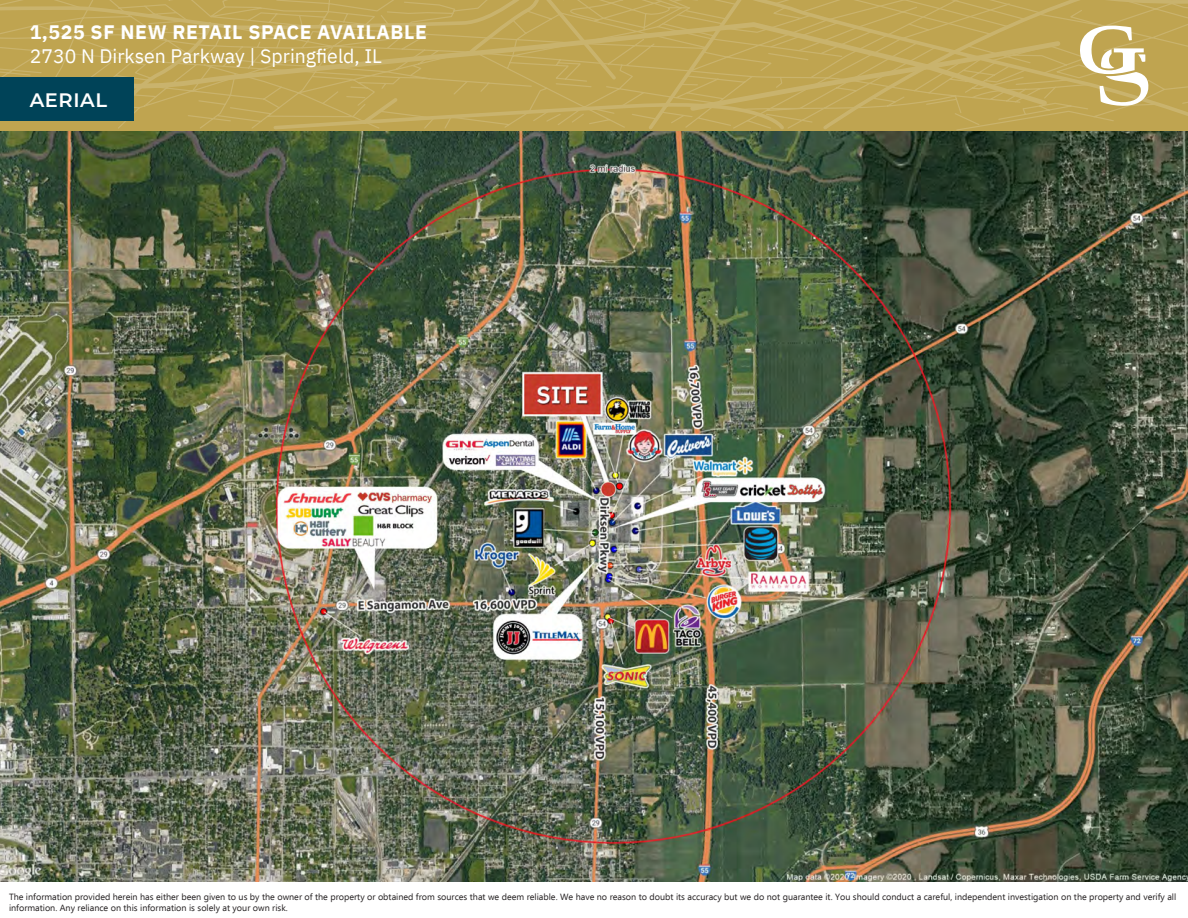
<style>
.page{position:relative;width:1188px;height:918px;background:#fff}
.page>*{position:absolute;margin:0;border:0;box-sizing:border-box;transform-origin:0 0}
.Title_of_leasing_pag{font:19.5px "IBM Plex Sans";color:#fff}
.Title_of_leasing_pag-2{font:700 19.5px "IBM Plex Sans";letter-spacing:.03em;color:#fff}
.Title_of_leasing_pag-3{font:600 19.5px "Montserrat";letter-spacing:.03em;color:#fff}
.t1{font:9px/10.8px "Ebrima";color:#231f20}
</style>
<div class="page">
<svg style="left:0;top:0;width:1188px;height:131px;background:#c0a553"></svg>
<svg style="left:0;top:0;width:1063px;height:113px;background:#c1a756"></svg>
<svg style="left:1080px;top:25px;width:69px;height:81px"></svg>
<div style="left:0;top:77px;width:133px;height:44px;background:#004358"></div>
<img style="left:0;top:131px;width:1188px;height:751px">
<p class="Title_of_leasing_pag-2" style="left:30px;top:17px;width:399px">1,525 SF NEW RETAIL SPACE AVAILABLE</p>
<p class="Title_of_leasing_pag" style="left:30px;top:41px;width:354px">2730 N Dirksen Parkway | Springfield, IL</p>
<p class="Title_of_leasing_pag-3" style="left:30px;top:86px;width:79px">AERIAL</p>
<p class="t1" style="left:9px;top:891px;width:1169px">The information provided herein has either been given to us by the owner of the property or obtained from sources that we deem reliable. We have no reason to doubt its accuracy but we do not guarantee it. You should conduct a careful, independent investigation on the property and verify all information. Any reliance on this information is solely at your own risk.</p>
</div>
